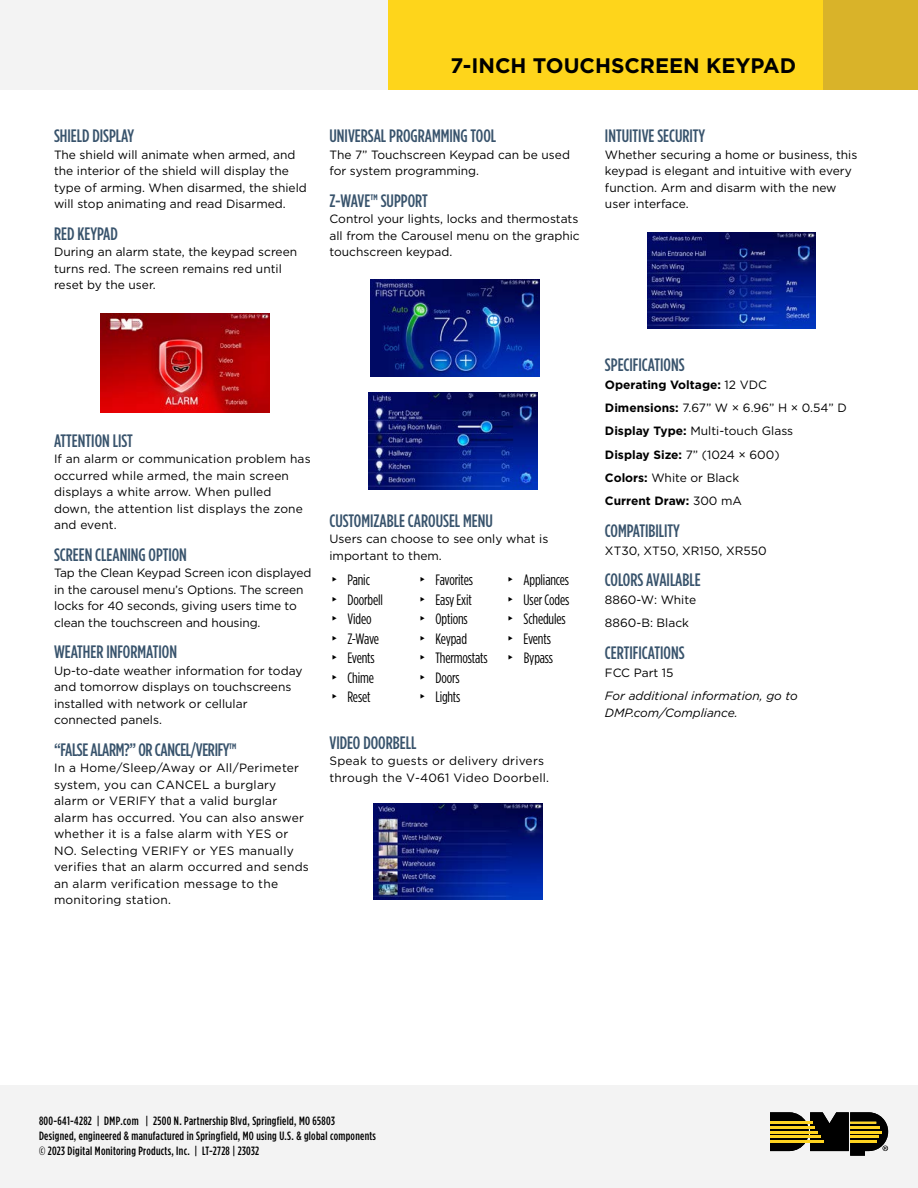
<style>
.page{position:relative;width:918px;height:1188px;background:#fff}
.page>*{position:absolute;margin:0;border:0;box-sizing:border-box;transform-origin:0 0}
.t1{font:700 21px "Gotham";color:#000}
.t2{font:500 18px "Gotham Condensed";color:#38536c}
.t3{font:500 18px "Gotham Condensed";letter-spacing:-.02em;color:#38536c}
.t4{font:15px/19.5px "Gotham Condensed";letter-spacing:-.01em;color:#000101}
.t5{font:12px/16.5px "Gotham";color:#000}
.t6{font:12px/16.5px "Gotham";letter-spacing:.02em;color:#000}
.t7{font:500 12px/15px "Gotham Condensed";letter-spacing:.025em;color:#000}
.t8{font:700 12px/23.2px "Gotham";color:#000}
.t9{font:italic 12px/16.5px "Gotham";color:#000}
.s1{font-family:"Arial Unicode MS"}
.s2{font-weight:400}
</style>
<div class="page">
<div style="left:0;top:1085px;width:918px;height:103px;background:#f3f3f3"></div>
<div style="left:0;top:0;width:918px;height:90px;background:#f3f3f3"></div>
<div style="left:389px;top:0;width:529px;height:90px;background:#fed51b"></div>
<div style="left:824px;top:0;width:94px;height:90px;background:#d9b329"></div>
<img style="left:370px;top:280px;width:169px;height:96px">
<img style="left:369px;top:393px;width:169px;height:96px">
<img style="left:374px;top:803px;width:169px;height:97px">
<img style="left:647px;top:232px;width:169px;height:97px">
<img style="left:100px;top:314px;width:169px;height:98px">
<svg style="left:770px;top:1112px;width:118px;height:44px"></svg>
<hr style="left:770px;top:1122px;width:42px;height:2px;background:#ffd420">
<hr style="left:850px;top:1122px;width:26px;height:2px;background:#ffd420">
<hr style="left:770px;top:1140px;width:53px;height:2px;background:#ffd420">
<hr style="left:850px;top:1140px;width:27px;height:2px;background:#ffd420">
<hr style="left:770px;top:1136px;width:51px;height:2px;background:#ffd420">
<hr style="left:850px;top:1136px;width:29px;height:2px;background:#ffd420">
<hr style="left:770px;top:1131px;width:48px;height:2px;background:#ffd420">
<hr style="left:850px;top:1131px;width:32px;height:2px;background:#ffd420">
<hr style="left:770px;top:1126px;width:45px;height:2px;background:#ffd420">
<hr style="left:850px;top:1126px;width:29px;height:2px;background:#ffd420">
<h2 class="t2" style="left:54px;top:125px;width:82px">SHIELD DISPLAY</h2>
<p class="t5" style="left:54px;top:146px;width:254px">The shield will animate when armed, and the interior of the shield will display the type of arming. When disarmed, the shield will stop animating and read Disarmed.</p>
<h2 class="t2" style="left:54px;top:223px;width:65px">RED KEYPAD</h2>
<p class="t5" style="left:54px;top:243px;width:245px">During an alarm state, the keypad screen turns red. The screen remains red until reset by the user.</p>
<h1 class="t1" style="left:451px;top:51px;width:347px">7-INCH TOUCHSCREEN KEYPAD</h1>
<h2 class="t2" style="left:329px;top:125px;width:168px">UNIVERSAL PROGRAMMING TOOL</h2>
<p class="t5" style="left:329px;top:146px;width:242px">The 7” Touchscreen Keypad can be used for system programming.</p>
<h2 class="t2" style="left:329px;top:190px;width:100px">Z-WAVE™ SUPPORT</h2>
<p class="t5" style="left:329px;top:210px;width:252px;text-align:justify">Control your lights, locks and thermostats all from the Carousel menu on the graphic touchscreen keypad.</p>
<h2 class="t2" style="left:605px;top:125px;width:102px">INTUITIVE SECURITY</h2>
<p class="t5" style="left:605px;top:146px;width:254px">Whether securing a home or business, this keypad is elegant and intuitive with every function. Arm and disarm with the new user interface.</p>
<h2 class="t2" style="left:54px;top:430px;width:80px">ATTENTION LIST</h2>
<p class="t5" style="left:54px;top:450px;width:258px">If an alarm or communication problem has occurred while armed, the main screen displays a white arrow. When pulled down, the attention list displays the zone and event.</p>
<h2 class="t2" style="left:54px;top:544px;width:134px">SCREEN CLEANING OPTION</h2>
<p class="t5" style="left:54px;top:564px;width:259px">Tap the Clean Keypad Screen icon displayed in the carousel menu’s Options. The screen locks for 40 seconds, giving users time to clean the touchscreen and housing.</p>
<h2 class="t2" style="left:54px;top:641px;width:125px">WEATHER INFORMATION</h2>
<p class="t5" style="left:54px;top:662px;width:250px">Up-to-date weather information for today and tomorrow displays on touchscreens installed with network or cellular connected panels.</p>
<h2 class="t3" style="left:54px;top:739px;width:184px">“FALSE ALARM?” OR CANCEL/VERIFY™</h2>
<p class="t6" style="left:54px;top:759px;width:256px">In a Home/Sleep/Away or All/Perimeter system, you can CANCEL a burglary alarm or VERIFY that a valid burglar alarm has occurred. You can also answer whether it is a false alarm with YES or NO. Selecting VERIFY or YES manually verifies that an alarm occurred and sends an alarm verification message to the monitoring station.</p>
<h2 class="t2" style="left:329px;top:510px;width:165px">CUSTOMIZABLE CAROUSEL MENU</h2>
<p class="t5" style="left:329px;top:531px;width:220px">Users can choose to see only what is important to them.</p>
<p class="t4" style="left:329px;top:570px;width:55px"><span class="s1">▸</span> Panic<br><span class="s1">▸</span> Doorbell <span class="s1">▸</span> Video <span class="s1">▸</span> Z-Wave <span class="s1">▸</span> Events <span class="s1">▸</span> Chime <span class="s1">▸</span> Reset</p>
<p class="t4" style="left:418px;top:570px;width:72px"><span class="s1">▸</span> Favorites<br><span class="s1">▸</span> Easy Exit<br><span class="s1">▸</span> Options<br><span class="s1">▸</span> Keypad<br><span class="s1">▸</span> Thermostats <span class="s1">▸</span> Doors<br><span class="s1">▸</span> Lights</p>
<p class="t4" style="left:506px;top:570px;width:65px"><span class="s1">▸</span> Appliances <span class="s1">▸</span> User Codes <span class="s1">▸</span> Schedules <span class="s1">▸</span> Events<br><span class="s1">▸</span> Bypass</p>
<h2 class="t2" style="left:329px;top:732px;width:88px">VIDEO DOORBELL</h2>
<p class="t6" style="left:329px;top:753px;width:221px">Speak to guests or delivery drivers through the V-4061 Video Doorbell.</p>
<h2 class="t2" style="left:605px;top:354px;width:81px">SPECIFICATIONS</h2>
<p class="t8" style="left:605px;top:373px;width:243px">Operating Voltage: <span class="s2">12 VDC<br></span>Dimensions: <span class="s2">7.67” W × 6.96” H × 0.54” D<br></span>Display Type: <span class="s2">Multi-touch Glass<br></span>Display Size: <span class="s2">7” (1024 × 600)<br></span>Colors: <span class="s2">White or Black<br></span>Current Draw: <span class="s2">300 mA</span></p>
<h2 class="t2" style="left:605px;top:520px;width:76px">COMPATIBILITY</h2>
<p class="t5" style="left:605px;top:542px;width:163px">XT30, XT50, XR150, XR550</p>
<h2 class="t2" style="left:605px;top:569px;width:97px">COLORS AVAILABLE</h2>
<p class="t5" style="left:605px;top:588px;width:93px;line-height:23.2px">8860-W: White<br>8860-B: Black</p>
<h2 class="t2" style="left:605px;top:642px;width:81px">CERTIFICATIONS</h2>
<p class="t5" style="left:605px;top:664px;width:70px">FCC Part 15</p>
<p class="t9" style="left:605px;top:687px;width:194px">For additional information, go to<br>DMP.com/Compliance.</p>
<p class="t7" style="left:39px;top:1113px;width:339px">800-641-4282 | DMP.com | 2500 N. Partnership Blvd, Springfield, MO 65803<br>Designed, engineered &amp; manufactured in Springfield, MO using U.S. &amp; global components © 2023 Digital Monitoring Products, Inc. | LT-2728 | 23032</p>
</div>
